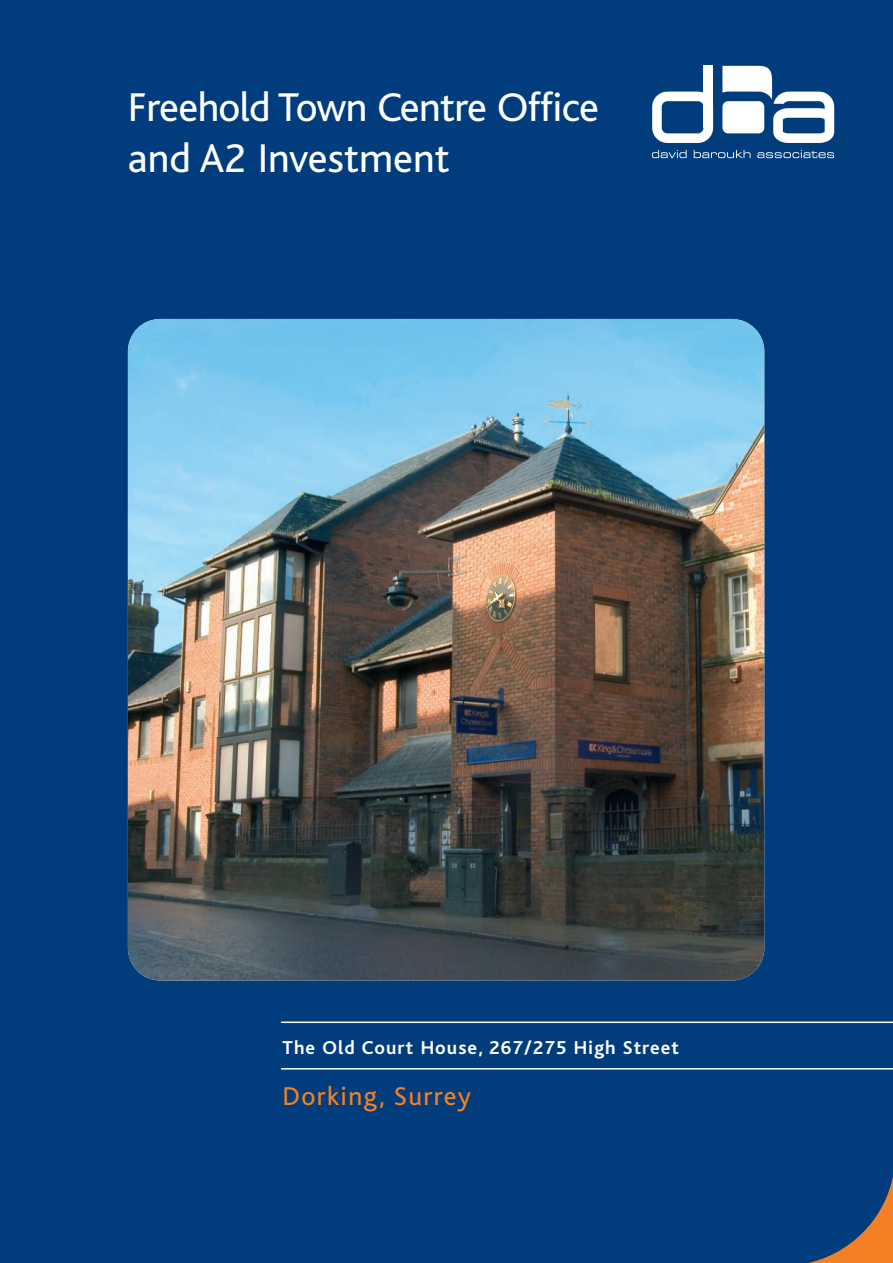
<style>
.page{position:relative;width:893px;height:1263px;background:#013d7d}
.page>*{position:absolute;margin:0;border:0;box-sizing:border-box;transform-origin:0 0}
.t1{font:42px/51px "Bliss";letter-spacing:-.015em;color:#fff}
.t2{font:27px "Bliss";letter-spacing:.05em;color:#f48026}
.t3{font:700 19.5px "Bliss";letter-spacing:.055em;color:#fff}
</style>
<div class="page">
<svg style="left:652px;top:92px;width:61px;height:51px"></svg>
<svg style="left:722px;top:66px;width:112px;height:77px"></svg>
<div style="left:703px;top:65px;width:10px;height:63px;background:#fff"></div>
<svg style="left:652px;top:150px;width:35px;height:8px"></svg>
<svg style="left:694px;top:150px;width:56px;height:8px"></svg>
<svg style="left:757px;top:150px;width:77px;height:8px"></svg>
<hr style="left:281px;top:1068px;width:612px;height:1px;background:#fff">
<hr style="left:281px;top:1021px;width:612px;height:2px;background:#fff">
<img style="left:128px;top:319px;width:636px;height:661px">
<svg style="left:667px;top:1068px;width:226px;height:195px"></svg>
<p class="t1" style="left:128px;top:87px;width:473px">Freehold Town Centre Office and A2 Investment</p>
<p class="t3" style="left:283px;top:1041px;width:398px">The Old Court House, 267/275 High Street</p>
<p class="t2" style="left:283px;top:1087px;width:190px">Dorking, Surrey</p>
</div>
